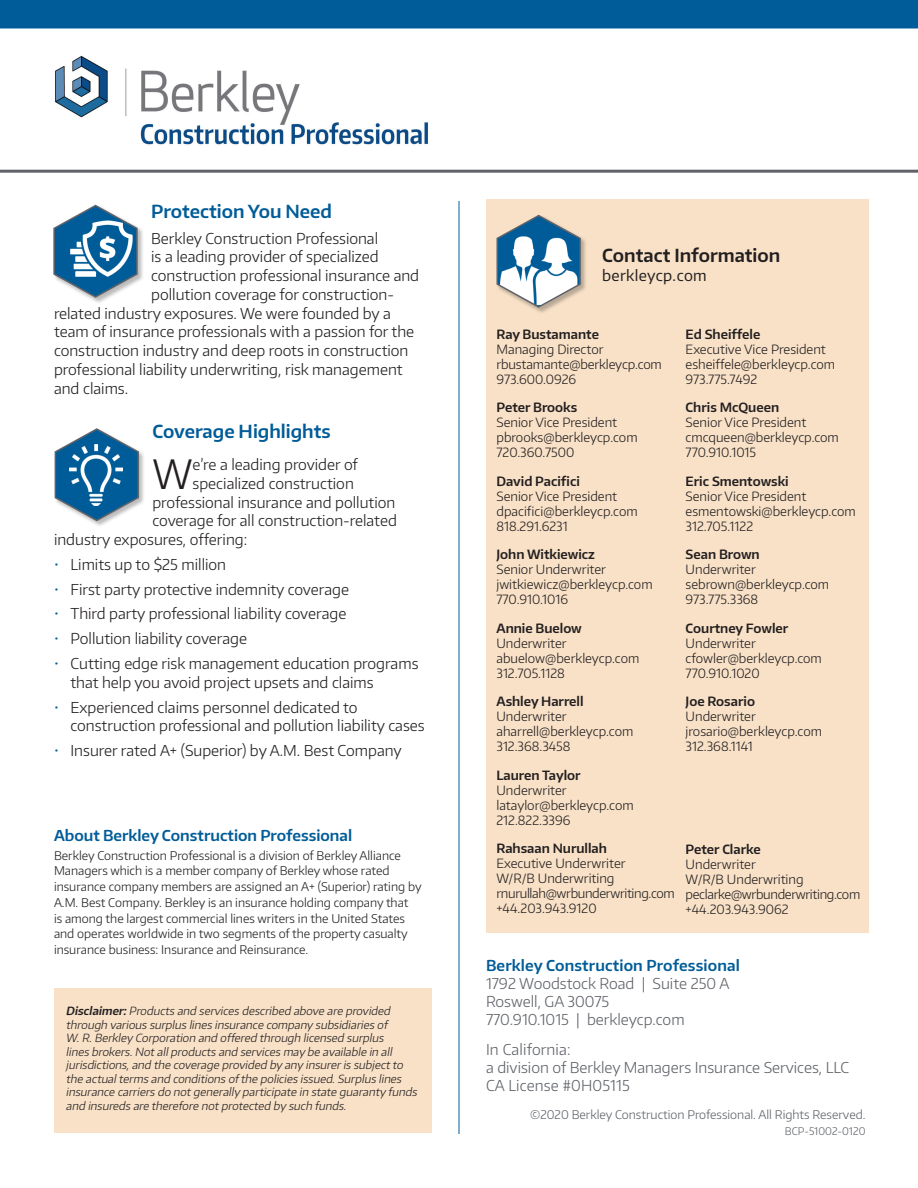
<style>
.page{position:relative;width:918px;height:1188px;background:#fff}
.page>*{position:absolute;margin:0;border:0;box-sizing:border-box;transform-origin:0 0}
.t1{font:300 40.35px "Encode Sans Normal";color:#231f20}
.t2{font:600 18px "Encode Sans Normal";color:#005c98}
.t3{font:600 18px "Encode Sans Normal";color:#231f20}
.t4{font:300 15px/18.8px "Encode Sans Normal";color:#231f20}
.t5{font:300 15px "Encode Sans Normal";color:#5f6369}
.t6{font:600 15px "Encode Sans Normal";color:#005c98}
.t7{font:15px "Encode Sans Normal";letter-spacing:.02em;color:#231f20}
.t8{font:300 12.75px/15px "Encode Sans Normal";color:#231f20}
.t9{font:600 12.75px "Encode Sans Normal";color:#231f20}
.t10{font:300 12.75px "Encode Sans Normal";letter-spacing:-.025em;color:#231f20}
.t11{font:300 12px/15.8px "Encode Sans Normal";color:#231f20}
.t12{font:300 12px "Encode Sans Normal";color:#5f6369}
.t13{font:italic 300 11.25px/13.5px "Encode Sans Normal";color:#231f20}
.t14{font:300 10.5px "Encode Sans Normal";color:#5f6369}
.s1{color:#005c98}
.s2{font-weight:600}
</style>
<div class="page">
<div style="left:54px;top:988px;width:378px;height:145px;background:#f8e1c7"></div>
<hr style="left:0;top:170px;width:918px;height:3px;background:#5f6369">
<div style="left:0;top:0;width:918px;height:28px;background:#005c98"></div>
<img style="left:55px;top:56px;width:373px;height:89px">
<div style="left:54px;top:428px;width:92px;height:100px;background:#231f20;opacity:.3"></div>
<svg style="left:54px;top:428px;width:86px;height:94px"></svg>
<div style="left:53px;top:205px;width:91px;height:99px;background:#231f20;opacity:.3"></div>
<svg style="left:53px;top:204px;width:86px;height:95px"></svg>
<img style="left:64px;top:218px;width:74px;height:62px">
<div style="left:486px;top:200px;width:383px;height:733px;background:#f8e1c7"></div>
<div style="left:496px;top:215px;width:92px;height:99px;background:#231f20;opacity:.3"></div>
<svg style="left:496px;top:214px;width:86px;height:95px"></svg>
<hr style="left:459px;top:201px;width:1px;height:933px;background:#005c98">
<p class="t2" style="left:151px;top:199px;width:182px">Protection You Need</p>
<p class="t4" style="left:151px;top:228px;width:229px">Berkley Construction Professional</p>
<p class="t4" style="left:151px;top:247px;width:229px">is a leading provider of specialized</p>
<p class="t4" style="left:151px;top:266px;width:269px">construction professional insurance and</p>
<p class="t4" style="left:151px;top:284px;width:244px">pollution coverage for construction-</p>
<p class="t4" style="left:54px;top:303px;width:338px">related industry exposures. We were founded by a</p>
<p class="t4" style="left:54px;top:322px;width:362px">team of insurance professionals with a passion for the</p>
<p class="t4" style="left:54px;top:341px;width:356px">construction industry and deep roots in construction</p>
<p class="t4" style="left:54px;top:359px;width:350px">professional liability underwriting, risk management</p>
<p class="t4" style="left:54px;top:378px;width:76px">and claims.</p>
<p class="t2" style="left:152px;top:419px;width:180px">Coverage Highlights</p>
<p class="t1" style="left:152px;top:447px;width:42px">W</p>
<p class="t4" style="left:193px;top:455px;width:167px">e’re a leading provider of</p>
<p class="t4" style="left:193px;top:473px;width:163px">specialized construction</p>
<p class="t4" style="left:152px;top:492px;width:244px">professional insurance and pollution</p>
<p class="t4" style="left:152px;top:511px;width:246px">coverage for all construction-related</p>
<p class="t4" style="left:54px;top:530px;width:195px">industry exposures, offering:</p>
<p class="t4" style="left:54px;top:554px;width:174px"><span class="s1">•</span> Limits up to $25 million</p>
<p class="t4" style="left:54px;top:579px;width:297px"><span class="s1">•</span> First party protective indemnity coverage</p>
<p class="t4" style="left:54px;top:604px;width:294px"><span class="s1">•</span> Third party professional liability coverage</p>
<p class="t4" style="left:54px;top:629px;width:195px"><span class="s1">•</span> Pollution liability coverage</p>
<p class="t4" style="left:70px;top:654px;width:349px;text-indent:-16px"><span class="s1">•</span> Cutting edge risk management education programs that help you avoid project upsets and claims</p>
<p class="t4" style="left:70px;top:697px;width:356px;text-indent:-16px"><span class="s1">•</span> Experienced claims personnel dedicated to construction professional and pollution liability cases</p>
<p class="t4" style="left:54px;top:741px;width:349px"><span class="s1">•</span> Insurer rated A+ (Superior) by A.M. Best Company</p>
<p class="t6" style="left:54px;top:825px;width:300px">About Berkley Construction Professional</p>
<p class="t11" style="left:54px;top:847px;width:369px">Berkley Construction Professional is a division of Berkley Alliance Managers which is a member company of Berkley whose rated insurance company members are assigned an A+ (Superior) rating by A.M. Best Company. Berkley is an insurance holding company that<br>is among the largest commercial lines writers in the United States and operates worldwide in two segments of the property casualty insurance business: Insurance and Reinsurance.</p>
<p class="t13" style="left:66px;top:1004px;width:355px"><span class="s2">Disclaimer:</span>Products and services described above are provided through various surplus lines insurance company subsidiaries of W.R.Berkley Corporation and offered through licensed surplus<br>lines brokers.Notallproducts and services may be available in all jurisdictions,and the coverage provided by any insureris subjectto the actualterms and conditions ofthe policies issued.Surplus lines insurance carriers do notgenerally participate in state guaranty funds and insureds are therefore notprotected by such funds.</p>
<p class="t3" style="left:602px;top:243px;width:180px">Contact Information</p>
<p class="t7" style="left:602px;top:266px;width:106px">berkleycp.com</p>
<p class="t9" style="left:496px;top:326px;width:104px">Ray Bustamante</p>
<p class="t8" style="left:496px;top:341px;width:109px">Managing Director</p>
<p class="t8" style="left:496px;top:356px;width:167px">rbustamante@berkleycp.com</p>
<p class="t8" style="left:496px;top:371px;width:81px">973.600.0926</p>
<p class="t9" style="left:496px;top:399px;width:82px">Peter Brooks</p>
<p class="t8" style="left:496px;top:415px;width:122px">Senior Vice President</p>
<p class="t8" style="left:496px;top:430px;width:143px">pbrooks@berkleycp.com</p>
<p class="t8" style="left:496px;top:445px;width:79px">720.360.7500</p>
<p class="t9" style="left:496px;top:473px;width:85px">David Pacifici</p>
<p class="t8" style="left:496px;top:488px;width:122px">Senior Vice President</p>
<p class="t8" style="left:496px;top:503px;width:143px">dpacifici@berkleycp.com</p>
<p class="t8" style="left:496px;top:518px;width:73px">818.291.6231</p>
<p class="t9" style="left:496px;top:546px;width:100px">John Witkiewicz</p>
<p class="t8" style="left:496px;top:562px;width:111px">Senior Underwriter</p>
<p class="t8" style="left:496px;top:577px;width:158px">jwitkiewicz@berkleycp.com</p>
<p class="t8" style="left:496px;top:592px;width:73px">770.910.1016</p>
<p class="t9" style="left:496px;top:620px;width:87px">Annie Buelow</p>
<p class="t8" style="left:496px;top:635px;width:72px">Underwriter</p>
<p class="t8" style="left:496px;top:650px;width:144px">abuelow@berkleycp.com</p>
<p class="t8" style="left:496px;top:665px;width:70px">312.705.1128</p>
<p class="t9" style="left:496px;top:693px;width:89px">Ashley Harrell</p>
<p class="t8" style="left:496px;top:709px;width:72px">Underwriter</p>
<p class="t8" style="left:496px;top:724px;width:138px">aharrell@berkleycp.com</p>
<p class="t8" style="left:496px;top:739px;width:76px">312.368.3458</p>
<p class="t9" style="left:496px;top:767px;width:86px">Lauren Taylor</p>
<p class="t8" style="left:496px;top:782px;width:72px">Underwriter</p>
<p class="t8" style="left:496px;top:797px;width:139px">lataylor@berkleycp.com</p>
<p class="t8" style="left:496px;top:812px;width:76px">212.822.3396</p>
<p class="t9" style="left:496px;top:840px;width:112px">Rahsaan Nurullah</p>
<p class="t8" style="left:496px;top:856px;width:131px">Executive Underwriter</p>
<p class="t8" style="left:496px;top:871px;width:119px">W/R/B Underwriting</p>
<p class="t10" style="left:496px;top:885px;width:180px">rnurullah@wrbunderwriting.com</p>
<p class="t8" style="left:496px;top:901px;width:102px">+44.203.943.9120</p>
<p class="t9" style="left:686px;top:326px;width:76px">Ed Sheiffele</p>
<p class="t8" style="left:686px;top:341px;width:142px">Executive Vice President</p>
<p class="t8" style="left:686px;top:356px;width:151px">esheiffele@berkleycp.com</p>
<p class="t8" style="left:686px;top:371px;width:73px">973.775.7492</p>
<p class="t9" style="left:686px;top:399px;width:95px">Chris McQueen</p>
<p class="t8" style="left:686px;top:415px;width:122px">Senior Vice President</p>
<p class="t8" style="left:686px;top:430px;width:155px">cmcqueen@berkleycp.com</p>
<p class="t8" style="left:686px;top:445px;width:72px">770.910.1015</p>
<p class="t9" style="left:686px;top:473px;width:105px">Eric Smentowski</p>
<p class="t8" style="left:686px;top:488px;width:122px">Senior Vice President</p>
<p class="t8" style="left:686px;top:503px;width:172px">esmentowski@berkleycp.com<br>312.705.1122</p>
<p class="t9" style="left:686px;top:546px;width:76px">Sean Brown</p>
<p class="t8" style="left:686px;top:562px;width:72px">Underwriter</p>
<p class="t8" style="left:686px;top:577px;width:145px">sebrown@berkleycp.com</p>
<p class="t8" style="left:686px;top:592px;width:74px">973.775.3368</p>
<p class="t9" style="left:686px;top:620px;width:104px">Courtney Fowler</p>
<p class="t8" style="left:686px;top:635px;width:72px">Underwriter</p>
<p class="t8" style="left:686px;top:650px;width:138px">cfowler@berkleycp.com</p>
<p class="t8" style="left:686px;top:665px;width:76px">770.910.1020</p>
<p class="t9" style="left:686px;top:693px;width:71px">Joe Rosario</p>
<p class="t8" style="left:686px;top:709px;width:72px">Underwriter</p>
<p class="t8" style="left:686px;top:724px;width:138px">jrosario@berkleycp.com</p>
<p class="t8" style="left:686px;top:739px;width:69px">312.368.1141</p>
<p class="t9" style="left:686px;top:841px;width:77px">Peter Clarke</p>
<p class="t8" style="left:686px;top:856px;width:72px">Underwriter</p>
<p class="t8" style="left:686px;top:871px;width:119px">W/R/B Underwriting</p>
<p class="t10" style="left:686px;top:886px;width:176px">peclarke@wrbunderwriting.com</p>
<p class="t8" style="left:686px;top:901px;width:104px">+44.203.943.9062</p>
<p class="t6" style="left:486px;top:955px;width:255px">Berkley Construction Professional</p>
<p class="t5" style="left:486px;top:973px;width:245px">1792 Woodstock Road | Suite 250 A</p>
<p class="t5" style="left:486px;top:991px;width:125px">Roswell, GA 30075</p>
<p class="t5" style="left:486px;top:1009px;width:200px">770.910.1015 | berkleycp.com</p>
<p class="t5" style="left:486px;top:1039px;width:86px">In California:</p>
<p class="t5" style="left:486px;top:1057px;width:365px">a division of Berkley Managers Insurance Services, LLC</p>
<p class="t5" style="left:486px;top:1075px;width:145px">CA License #0H05115</p>
<p class="t12" style="left:530px;top:1107px;width:337px">©2020 Berkley Construction Professional. All Rights Reserved.</p>
<p class="t14" style="left:785px;top:1124px;width:82px">BCP-51002-0120</p>
</div>
